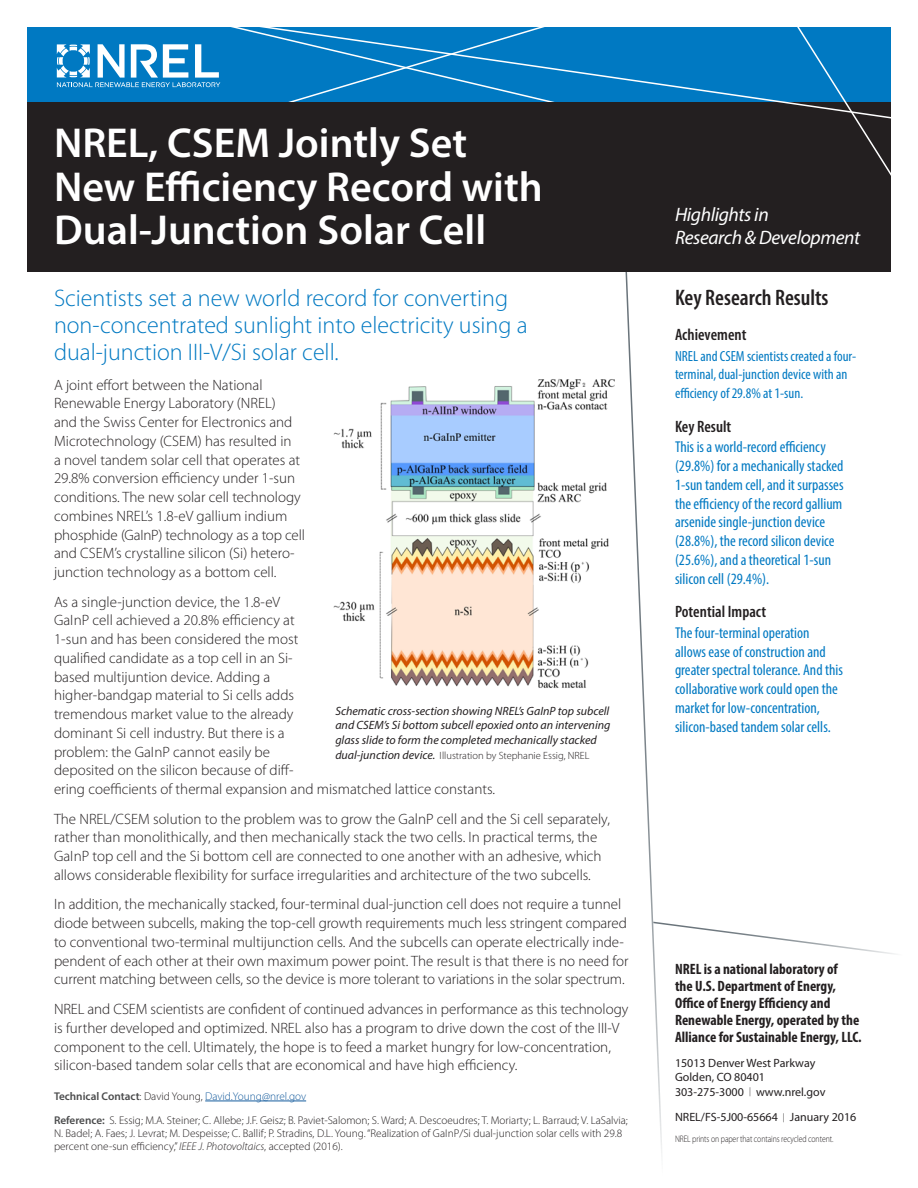
<style>
.page{position:relative;width:918px;height:1188px;background:#fff}
.page>*{position:absolute;margin:0;border:0;box-sizing:border-box;transform-origin:0 0}
.head{font:600 42px/43.5px "Myriad Pro";color:#fff}
.subhead{font:300 24px/27px "Myriad Pro";color:#0079c2}
.sidebar_head{font:600 condensed 22.5px "Myriad Pro";color:#231f20}
.capability__R_D__Sci{font:italic 19.5px/23.4px "Myriad Pro";letter-spacing:-.02em;color:#fff}
.sidebar_subhead{font:600 condensed 16.5px "Myriad Pro";color:#231f20}
.sidebar_text{font:condensed 15.75px/18.8px "Myriad Pro";color:#0079c2}
.body_text{font:300 15px/18.8px "Myriad Pro";color:#231f20}
.t1{font:700 condensed 15px/17px "Myriad Pro";color:#231f20}
.sidebar_text-2{font:condensed 14.7px/18.8px "Myriad Pro";color:#0079c2}
.t2{font:italic 12px/14.7px "Myriad Pro";color:#231f20;text-align:justify}
.project_number_____d{font:12px "Myriad Pro";color:#231f20}
.body_text-2{font:300 11.25px/13.2px "Myriad Pro";color:#231f20}
.body_text-3{font:300 11.25px "Myriad Pro";color:#175d9e}
.t3{font:300 10.5px "Myriad Pro";color:#231f20}
.t4{font:300 9.45px "Myriad Pro";letter-spacing:-.01em;color:#231f20;scale:.82 1}
.s1{font-weight:600;color:#4b4c4d}
.s2{color:#231f20}
.s3{font-style:italic}
.s4{font-weight:400;font-style:italic;font-size:12px}
.s5{font-weight:300;font-size:9px}
</style>
<div class="page">
<svg style="left:623px;top:271px;width:271px;height:883px"></svg>
<div style="left:27px;top:28px;width:864px;height:74px;background:#0079c2"></div>
<svg style="left:57px;top:44px;width:83px;height:43px"></svg>
<div style="left:27px;top:102px;width:864px;height:169px;background:#231f20"></div>
<svg style="left:856px;top:121px;width:35px;height:55px"></svg>
<svg style="left:140px;top:27px;width:751px;height:94px"></svg>
<hr style="left:205px;top:1101px;width:101px;height:1px;background:#175d9e">
<img style="left:333px;top:379px;width:282px;height:309px">
<p class="head" style="left:54px;top:120px;width:490px">NREL, CSEM Jointly Set<br>New Efficiency Record with<br>Dual-Junction Solar Cell</p>
<p class="subhead" style="left:54px;top:284px;width:475px">Scientists set a new world record for converting non-concentrated sunlight into electricity using a dual-junction III-V/Si solar cell.</p>
<p class="body_text" style="left:54px;top:375px;width:252px">A joint effort between the National Renewable Energy Laboratory (NREL)<br>and the Swiss Center for Electronics and Microtechnology (CSEM) has resulted in<br>a novel tandem solar cell that operates at 29.8% conversion efficiency under 1-sun conditions. The new solar cell technology combines NREL’s 1.8-eV gallium indium phosphide (GaInP) technology as a top cell and CSEM’s crystalline silicon (Si) hetero&shy;junction technology as a bottom cell.</p>
<p class="body_text" style="left:54px;top:592px;width:443px">As a single-junction device, the 1.8-eV<br>GaInP cell achieved a 20.8% efficiency at<br>1-sun and has been considered the most<br>qualified candidate as a top cell in an Si-<br>based multijuntion device. Adding a<br>higher-bandgap material to Si cells adds<br>tremendous market value to the already<br>dominant Si cell industry. But there is a<br>problem: the GaInP cannot easily be<br>deposited on the silicon because of diff-<br>ering coefficients of thermal expansion and mismatched lattice constants.</p>
<p class="body_text" style="left:54px;top:809px;width:557px">The NREL/CSEM solution to the problem was to grow the GalnP cell and the Si cell separately, rather than monolithically, and then mechanically stack the two cells. In practical terms, the GaInP top cell and the Si bottom cell are connected to one another with an adhesive, which allows considerable flexibility for surface irregularities and architecture of the two subcells.</p>
<p class="body_text" style="left:54px;top:895px;width:576px">In addition, the mechanically stacked, four-terminal dual-junction cell does not require a tunnel diode between subcells, making the top-cell growth requirements much less stringent compared to conventional two-terminal multijunction cells. And the subcells can operate electrically inde&shy;pendent of each other at their own maximum power point. The result is that there is no need for current matching between cells, so the device is more tolerant to variations in the solar spectrum.</p>
<p class="body_text" style="left:54px;top:999px;width:576px">NREL and CSEM scientists are confident of continued advances in performance as this technology is further developed and optimized. NREL also has a program to drive down the cost of the III-V component to the cell. Ultimately, the hope is to feed a market hungry for low-concentration, silicon-based tandem solar cells that are economical and have high efficiency.</p>
<p class="body_text-3" style="left:54px;top:1089px;width:254px"><span class="s1">Technical Contact</span><span class="s2">: David Young,</span> David.Young@nrel.gov</p>
<p class="body_text-2" style="left:54px;top:1113px;width:575px"><span class="s1">Reference:</span> S. Essig; M.A. Steiner; C. Allebe; J.F. Geisz; B. Paviet-Salomon; S. Ward; A. Descoeudres; T. Moriarty; L. Barraud; V. LaSalvia;<br>N. Badel; A. Faes; J. Levrat; M. Despeisse; C. Ballif; P. Stradins, D.L. Young. “Realization of GaInP/Si dual-junction solar cells with 29.8 percent one-sun efficiency,” <span class="s3">IEEE J. Photovoltaics</span>, accepted (2016).</p>
<p class="t2" style="left:335px;top:703px;width:277px">Schematic cross-section showing NREL’s GaInP top subcell and CSEM’s Si bottom subcell epoxied onto an intervening glass slide to form the completed mechanically stacked</p>
<p class="t3" style="left:335px;top:749px;width:256px"><span class="s4">dual-junction device.</span> Illustration by Stephanie Essig, NREL</p>
<p class="capability__R_D__Sci" style="left:675px;top:202px;width:187px">Highlights in<br>Research &amp; Development</p>
<p class="sidebar_head" style="left:675px;top:284px;width:155px">Key Research Results</p>
<p class="sidebar_subhead" style="left:675px;top:324px;width:73px">Achievement</p>
<p class="sidebar_text-2" style="left:675px;top:346px;width:183px">NREL and CSEM scientists created a four&shy;terminal, dual-junction device with an efficiency of 29.8% at 1-sun.</p>
<p class="sidebar_subhead" style="left:675px;top:416px;width:58px">Key Result</p>
<p class="sidebar_text" style="left:675px;top:438px;width:170px">This is a world-record efficiency (29.8%) for a mechanically stacked 1-sun tandem cell, and it surpasses the efficiency of the record gallium arsenide single-junction device (28.8%), the record silicon device (25.6%), and a theoretical 1-sun silicon cell (29.4%).</p>
<p class="sidebar_subhead" style="left:675px;top:601px;width:93px">Potential Impact</p>
<p class="sidebar_text" style="left:675px;top:623px;width:169px">The four-terminal operation allows ease of construction and greater spectral tolerance. And this collaborative work could open the market for low-concentration, silicon-based tandem solar cells.</p>
<p class="t1" style="left:675px;top:960px;width:188px">NREL is a national laboratory of<br>the U.S. Department of Energy, Office of Energy Efficiency and Renewable Energy, operated by the Alliance for Sustainable Energy, LLC.</p>
<p class="project_number_____d" style="left:675px;top:1056px;width:142px">15013 Denver West Parkway</p>
<p class="project_number_____d" style="left:675px;top:1070px;width:91px">Golden, CO 80401</p>
<p class="project_number_____d" style="left:675px;top:1084px;width:152px">303-275-3000 <span class="s5">|</span> www.nrel.gov</p>
<p class="t4" style="left:675px;top:1134px;width:195px">NREL prints on paper that contains recycled content.</p>
<p class="project_number_____d" style="left:675px;top:1110px;width:183px">NREL/FS-5J00-65664 <span class="s5">|</span> January 2016</p>
</div>
